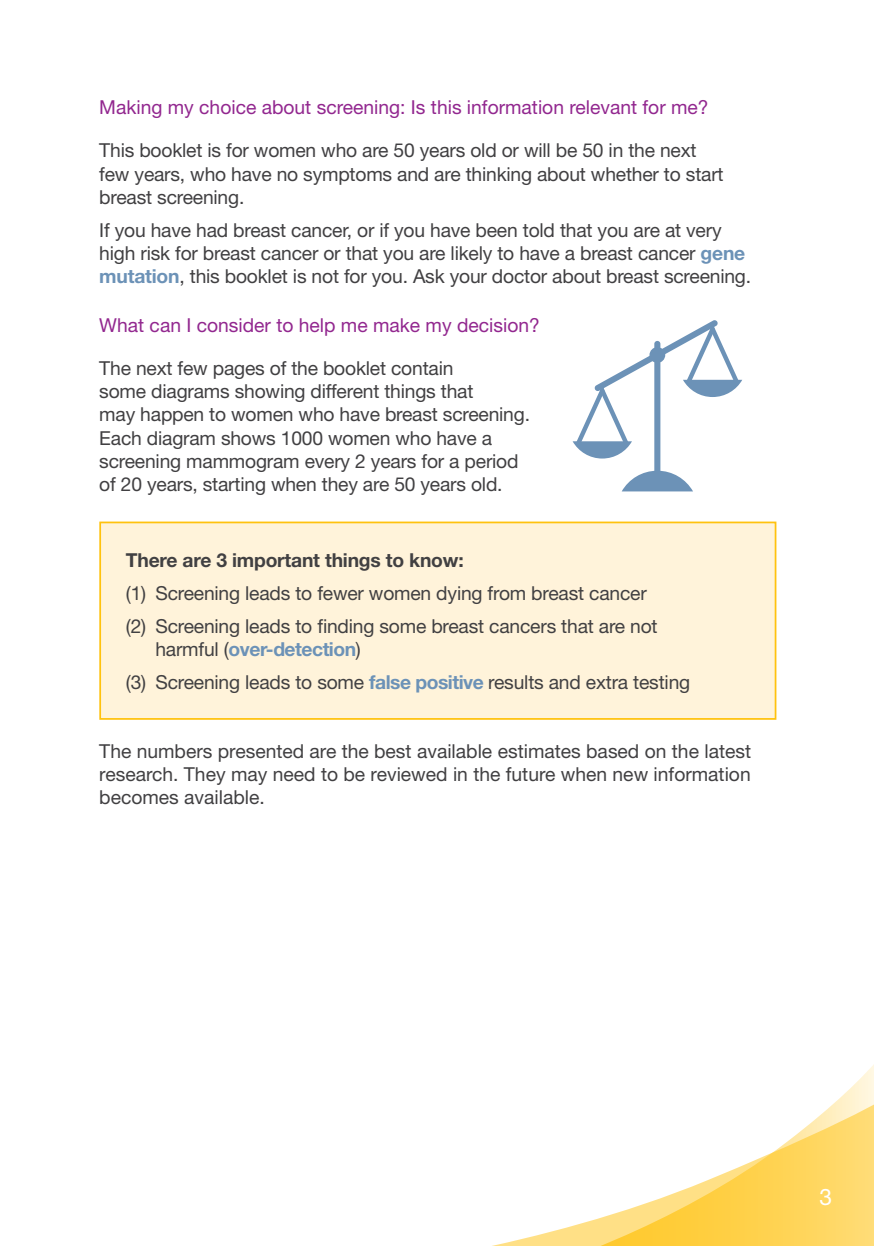
<style>
.page{position:relative;width:874px;height:1246px;background:#fff}
.page>*{position:absolute;margin:0;border:0;box-sizing:border-box;transform-origin:0 0}
.t1{font:22.75px "Helvetica Neue";color:#fff}
.t2{font:19.25px/23.1px "Helvetica Neue";letter-spacing:-.01em;color:#414042}
.t3{font:19.25px "Helvetica Neue";color:#92278f}
.t4{font:700 19.25px "Helvetica Neue";letter-spacing:-.01em;color:#414042}
.s1{font-weight:700;color:#6c92b7}
</style>
<div class="page">
<svg style="left:496px;top:1089px;width:377px;height:156px"></svg>
<div style="left:100px;top:522px;width:675px;height:196px;background:#fff3da"></div>
<div style="left:99px;top:521px;width:677px;height:198px;border:2px solid #ffc20e"></div>
<svg style="left:572px;top:320px;width:170px;height:171px"></svg>
<p class="t3" style="left:99px;top:96px;width:610px">Making my choice about screening: Is this information relevant for me?</p>
<p class="t2" style="left:99px;top:139px;width:625px">This booklet is for women who are 50 years old or will be 50 in the next few years, who have no symptoms and are thinking about whether to start breast screening.</p>
<p class="t2" style="left:99px;top:218px;width:653px">If you have had breast cancer, or if you have been told that you are at very high risk for breast cancer or that you are likely to have a breast cancer <span class="s1">gene mutation</span>, this booklet is not for you. Ask your doctor about breast screening.</p>
<p class="t3" style="left:99px;top:314px;width:442px">What can I consider to help me make my decision?</p>
<p class="t2" style="left:99px;top:356px;width:432px">The next few pages of the booklet contain<br>some diagrams showing different things that<br>may happen to women who have breast screening.<br>Each diagram shows 1000 women who have a screening mammogram every 2 years for a period of 20 years, starting when they are 50 years old.</p>
<p class="t4" style="left:126px;top:548px;width:339px">There are 3 important things to know:</p>
<p class="t2" style="left:126px;top:576px;width:533px;line-height:33.1px">(1) Screening leads to fewer women dying from breast cancer (2) Screening leads to finding some breast cancers that are not</p>
<p class="t2" style="left:126px;top:632px;width:565px;line-height:33.1px;text-indent:29px">harmful (<span class="s1">over-detection</span>)<br>(3) Screening leads to some <span class="s1">false positive</span> results and extra testing</p>
<p class="t2" style="left:99px;top:739px;width:653px;text-align:justify">The numbers presented are the best available estimates based on the latest research. They may need to be reviewed in the future when new information becomes available.</p>
<p class="t1" style="left:819px;top:1183px;width:14px">3</p>
</div>
